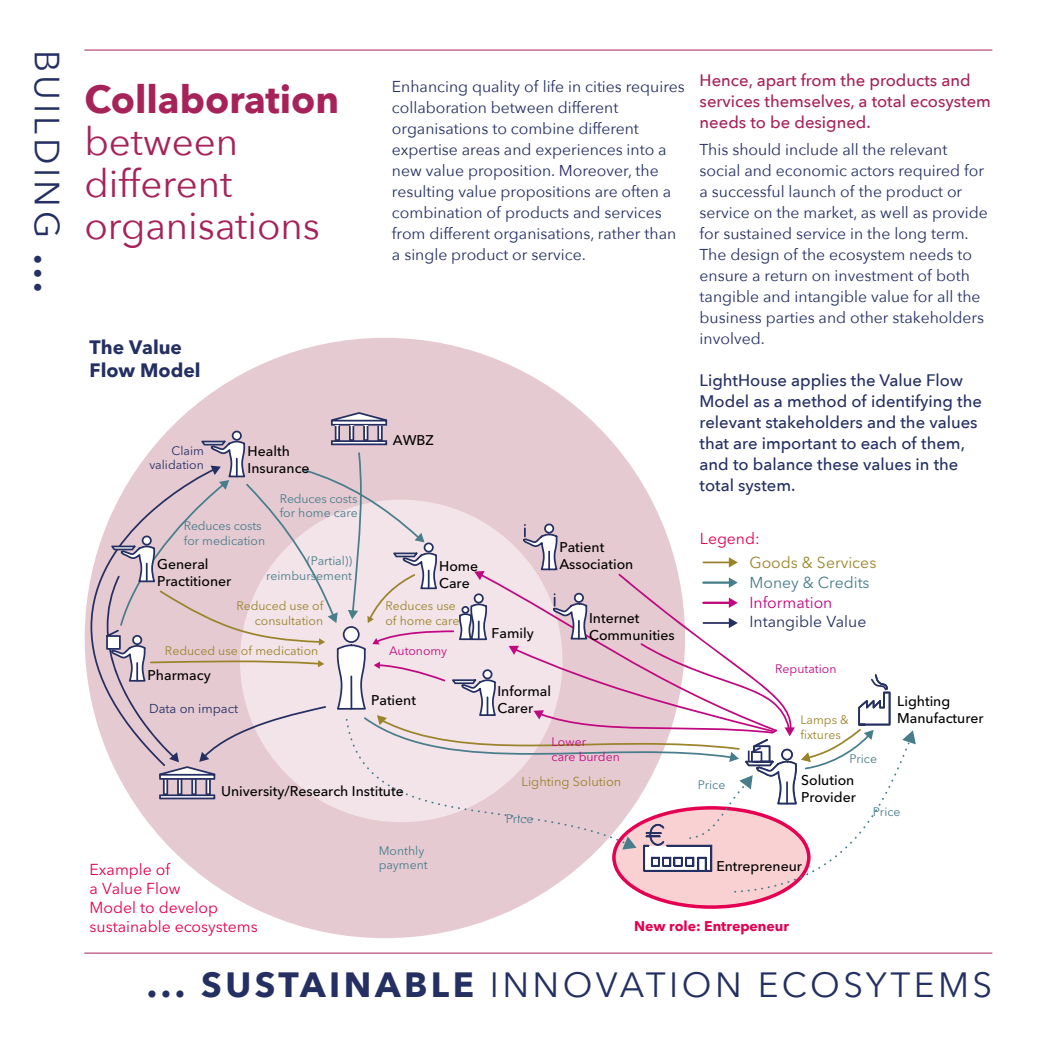
<style>
.page{position:relative;width:1042px;height:1042px;background:#fff}
.page>*{position:absolute;margin:0;border:0;box-sizing:border-box;transform-origin:0 0}
.t1{font:38.5px/42px "Avenir Next";color:#a62359}
.t2{font:700 38.5px "Avenir Next";color:#a62359}
.t3{font:35px "Avenir Next";letter-spacing:.1em;color:#242f62}
.t4{font:700 19.25px/23.1px "Avenir Next";color:#242f62}
.t5{font:500 16.62px/21px "Avenir Next";color:#242f62}
.t6{font:500 16.62px/21px "Avenir Next";color:#a62359}
.t7{font:15.75px/21px "Avenir Next";color:#242f62}
.t8{font:15.75px/18.9px "Avenir Next";color:#e50051}
.t9{font:15.75px "Avenir Next";color:#9a842b}
.t10{font:15.75px "Avenir Next";color:#487d8b}
.t11{font:15.75px "Avenir Next";color:#c00880}
.t12{font:500 14px/16.8px "Avenir Next";color:#000}
.t13{font:700 14px "Avenir Next";color:#e50051}
.t14{font:12.78px "Avenir Next";color:#9a842b}
.t15{font:12.78px "Avenir Next";color:#242f62}
.t16{font:12.25px/14.7px "Avenir Next";color:#487d8b}
.t17{font:12.25px/14.7px "Avenir Next";color:#9a842b}
.t18{font:12.25px/14.7px "Avenir Next";color:#c00880}
.t19{font:12.25px/14.7px "Avenir Next";color:#242f62;text-align:right}
.s1{font-weight:700}
</style>
<div class="page">
<hr style="left:84px;top:50px;width:908px;height:1px;background:#a62359">
<hr style="left:84px;top:952px;width:908px;height:1px;background:#a62359">
<div style="left:85px;top:338px;width:600px;height:600px;background:#e6cad2;border-radius:50%"></div>
<svg style="left:90px;top:412px;width:826px;height:497px"></svg>
<h2 class="t3" style="left:76px;top:50px;width:244px;rotate:90deg">BUILDING <span class="s1">...</span></h2>
<h1 class="t2" style="left:84px;top:66px;width:256px">Collaboration</h1>
<h1 class="t1" style="left:84px;top:119px;width:237px">between different organisations</h1>
<p class="t4" style="left:90px;top:336px;width:112px">The Value<br>Flow Model</p>
<p class="t19" style="left:149px;top:442px;width:56px">Claim validation</p>
<p class="t12" style="left:248px;top:443px;width:64px">Health<br>Insurance</p>
<p class="t16" style="left:280px;top:490px;width:80px">Reduces costs for home care</p>
<p class="t16" style="left:184px;top:518px;width:83px">Reduces costs for medication</p>
<p class="t12" style="left:157px;top:555px;width:76px">General<br>Practitioner</p>
<p class="t16" style="left:266px;top:553px;width:87px;text-align:right">(Partial)) reimbursement</p>
<p class="t17" style="left:236px;top:598px;width:88px;text-align:right">Reduced use of consultation</p>
<p class="t17" style="left:165px;top:643px;width:155px">Reduced use of medication</p>
<p class="t12" style="left:148px;top:666px;width:65px">Pharmacy</p>
<p class="t15" style="left:149px;top:698px;width:91px">Data on impact</p>
<p class="t7" style="left:392px;top:75px;width:294px">Enhancing quality of life in cities requires collaboration between different organisations to combine different expertise areas and experiences into a new value proposition. Moreover, the resulting value propositions are often a combination of products and services from different organisations, rather than a single product or service.</p>
<p class="t6" style="left:699px;top:70px;width:293px">Hence, apart from the products and services themselves, a total ecosystem needs to be designed.</p>
<p class="t7" style="left:699px;top:138px;width:290px">This should include all the relevant social and economic actors required for a successful launch of the product or service on the market, as well as provide for sustained service in the long term.<br>The design of the ecosystem needs to ensure a return on investment of both tangible and intangible value for all the business parties and other stakeholders involved.</p>
<p class="t5" style="left:699px;top:369px;width:284px">LightHouse applies the Value Flow<br>Model as a method of identifying the relevant stakeholders and the values that are important to each of them, and to balance these values in the total system.</p>
<p class="t12" style="left:393px;top:431px;width:43px">AWBZ</p>
<p class="t12" style="left:439px;top:557px;width:41px">Home<br>Care</p>
<p class="t17" style="left:385px;top:598px;width:76px">Reduces use of home care</p>
<p class="t18" style="left:389px;top:643px;width:60px">Autonomy</p>
<p class="t12" style="left:371px;top:691px;width:46px">Patient</p>
<p class="t12" style="left:559px;top:538px;width:75px">Patient<br>Association</p>
<p class="t12" style="left:491px;top:624px;width:44px">Family</p>
<p class="t12" style="left:497px;top:682px;width:55px">Informal<br>Carer</p>
<p class="t12" style="left:589px;top:610px;width:87px">Internet<br>Communities</p>
<p class="t18" style="left:551px;top:734px;width:70px">Lower<br>care burden</p>
<p class="t8" style="left:700px;top:528px;width:61px">Legend:</p>
<p class="t9" style="left:749px;top:549px;width:128px">Goods &amp; Services</p>
<p class="t10" style="left:749px;top:569px;width:122px">Money &amp; Credits</p>
<p class="t7" style="left:749px;top:611px;width:118px">Intangible Value</p>
<p class="t11" style="left:749px;top:589px;width:85px">Information</p>
<p class="t18" style="left:775px;top:661px;width:63px">Reputation</p>
<p class="t17" style="left:800px;top:712px;width:50px">Lamps &amp; fixtures</p>
<p class="t16" style="left:849px;top:751px;width:29px">Price</p>
<p class="t12" style="left:897px;top:692px;width:88px">Lighting<br>Manufacturer</p>
<p class="t12" style="left:221px;top:782px;width:184px">University/Research Institute</p>
<p class="t8" style="left:90px;top:859px;width:170px">Example of<br>a Value Flow<br>Model to develop sustainable ecosystems</p>
<p class="t16" style="left:379px;top:842px;width:50px">Monthly payment</p>
<p class="t14" style="left:521px;top:771px;width:101px">Lighting Solution</p>
<p class="t16" style="left:506px;top:810px;width:29px">Price</p>
<p class="t16" style="left:698px;top:777px;width:29px">Price</p>
<p class="t12" style="left:801px;top:772px;width:56px">Solution<br>Provider</p>
<p class="t12" style="left:716px;top:857px;width:87px">Entrepreneur</p>
<p class="t16" style="left:873px;top:804px;width:29px">Price</p>
<p class="t13" style="left:634px;top:914px;width:157px">New role: Entrepeneur</p>
<h2 class="t3" style="left:147px;top:955px;width:847px"><span class="s1">... SUSTAINABLE</span> INNOVATION ECOSYTEMS</h2>
</div>
